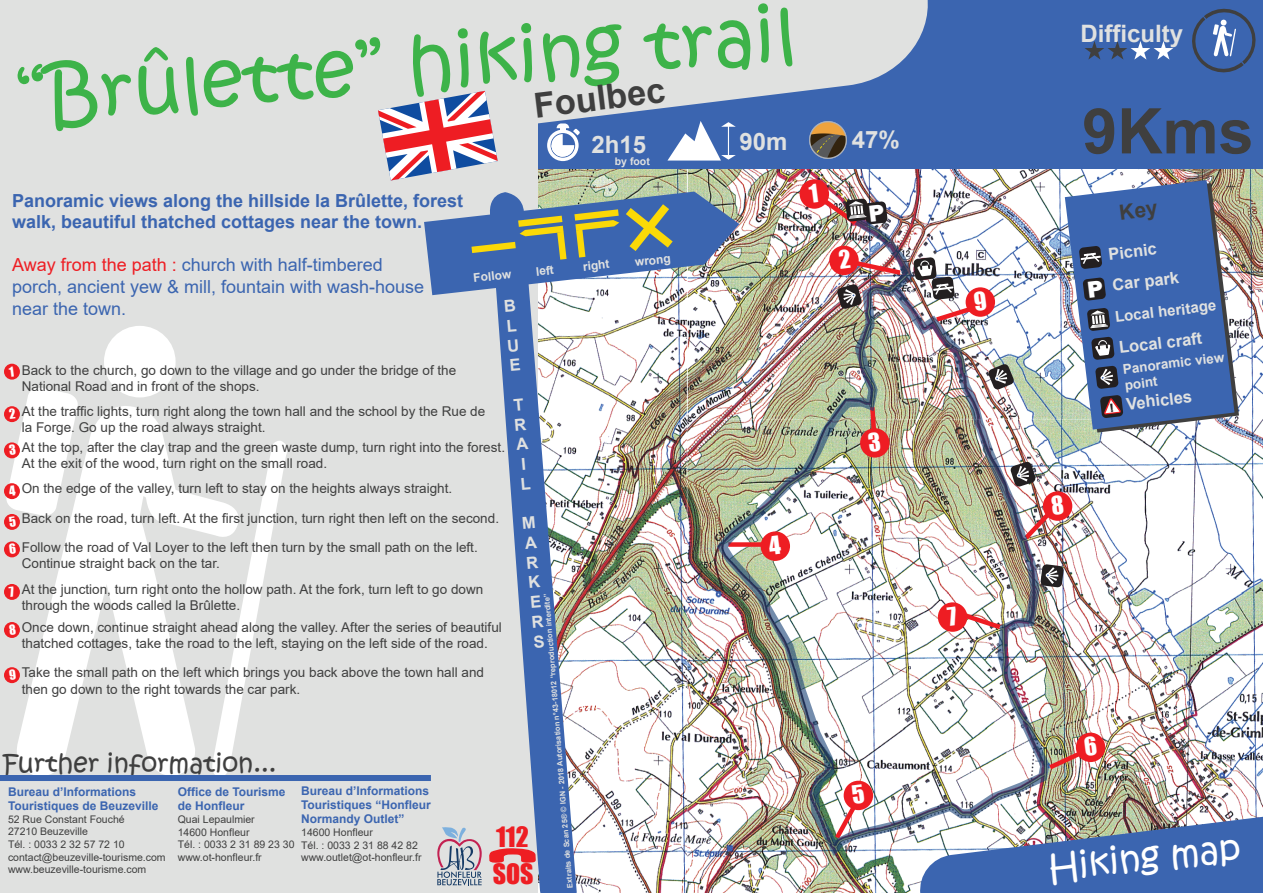
<style>
.page{position:relative;width:1263px;height:893px;background:#fff}
.page>*{position:absolute;margin:0;border:0;box-sizing:border-box;transform-origin:0 0}
.t1{font:75px "Kristen ITC";color:#3db349}
.t2{font:700 63px "Arial";color:#3f3f3f}
.t3{font:36px "Kristen ITC";color:#fff}
.t4{font:700 34.5px "Arial";color:#3f3f3f}
.t5{font:25.8px "Impact";color:#ee1e23}
.t6{font:25.5px "Kristen ITC";color:#3f3f3f}
.t7{font:700 24px "Arial";color:#e0e1e0}
.t8{font:18px/21.6px "Arial";color:#3b65b0}
.t9{font:700 18px/21.6px "Arial";color:#3b65b0}
.t10{font:700 16.5px/19.8px "Arial";color:#e0e1e0;text-align:justify}
.t11{font:700 15px "Arial";color:#e0e1e0}
.t12{font:13.5px/16.2px "Arial";color:#3f3f3f}
.t13{font:700 13.5px/16px "Arial";color:#e0e1e0}
.t14{font:700 12px/14.4px "Arial";color:#3b65b0}
.t15{font:700 12px "Arial";color:#e0e1e0}
.t16{font:10.5px/12.6px "Arial";color:#3f3f3f}
.t17{font:700 10.5px "Arial";color:#e0e1e0}
.t18{font:700 7.5px "Arial";color:#e0e1e0}
.s1{color:#ee1d23}
</style>
<div class="page">
<img style="left:577px;top:169px;width:686px;height:724px">
<div style="left:537px;top:0;width:726px;height:169px;background:#3b65b0"></div>
<div style="left:0;top:0;width:537px;height:893px;background:#e0e1e0"></div>
<svg style="left:11px;top:406px;width:199px;height:369px;fill:#fff"></svg>
<svg style="left:210px;top:441px;width:77px;height:334px"></svg>
<svg style="left:496px;top:295px;width:81px;height:598px"></svg>
<div style="left:104px;top:326px;width:72px;height:71px;background:#fff;border-radius:50%"></div>
<svg style="left:1192px;top:8px;width:64px;height:65px"></svg>
<svg style="left:1085px;top:41px;width:88px;height:19px"></svg>
<svg style="left:424px;top:195px;width:315px;height:100px"></svg>
<svg style="left:390px;top:0;width:543px;height:195px;fill:#e0e1e0"></svg>
<img style="left:918px;top:811px;width:345px;height:82px">
<div style="left:800px;top:179px;width:29px;height:30px;background:#ee1d23;border-radius:50%"></div>
<div style="left:4px;top:364px;width:16px;height:16px;background:#ee1d23;border-radius:50%"></div>
<svg style="left:4px;top:514px;width:16px;height:16px"></svg>
<div style="left:4px;top:541px;width:16px;height:16px;background:#ee1d23;border-radius:50%"></div>
<div style="left:4px;top:584px;width:16px;height:16px;background:#ee1d23;border-radius:50%"></div>
<div style="left:4px;top:622px;width:16px;height:16px;background:#ee1d23;border-radius:50%"></div>
<div style="left:4px;top:667px;width:16px;height:16px;background:#ee1d23;border-radius:50%"></div>
<svg style="left:1049px;top:564px;width:15px;height:24px"></svg>
<img style="left:803px;top:114px;width:51px;height:51px">
<div style="left:1043px;top:491px;width:29px;height:30px;background:#ee1d23;border-radius:50%"></div>
<div style="left:1076px;top:733px;width:29px;height:29px;background:#ee1d23;border-radius:50%"></div>
<img style="left:717px;top:217px;width:332px;height:639px">
<svg style="left:489px;top:848px;width:47px;height:15px"></svg>
<div style="left:0;top:775px;width:431px;height:6px;background:#3b65b0"></div>
<svg style="left:437px;top:827px;width:45px;height:58px"></svg>
<svg style="left:378px;top:91px;width:120px;height:89px"></svg>
<svg style="left:5px;top:388px;width:74px;height:139px"></svg>
<svg style="left:947px;top:607px;width:58px;height:26px"></svg>
<img style="left:808px;top:184px;width:80px;height:45px">
<img style="left:838px;top:249px;width:67px;height:29px">
<img style="left:1020px;top:495px;width:44px;height:49px">
<img style="left:913px;top:257px;width:74px;height:68px">
<svg style="left:867px;top:402px;width:14px;height:50px"></svg>
<svg style="left:768px;top:535px;width:13px;height:20px"></svg>
<svg style="left:831px;top:785px;width:34px;height:59px"></svg>
<img style="left:1044px;top:736px;width:53px;height:37px">
<svg style="left:1065px;top:180px;width:174px;height:253px;background:#5b77aa"></svg>
<h1 class="t1" style="left:13px;top:51px;width:782px;rotate:-5deg">“Brûlette” hiking trail</h1>
<h3 class="t4" style="left:531px;top:82px;width:134px;rotate:-7deg">Foulbec</h3>
<h3 class="t7" style="left:592px;top:127px;width:56px">2h15</h3>
<h3 class="t7" style="left:852px;top:123px;width:50px">47%</h3>
<h3 class="t7" style="left:739px;top:125px;width:50px">90m</h3>
<p class="t17" style="left:615px;top:154px;width:36px">by foot</p>
<h3 class="t9" style="left:12px;top:190px;width:453px">Panoramic views along the hillside la Brûlette, forest walk, beautiful thatched cottages near the town.</h3>
<h3 class="t8" style="left:12px;top:254px;width:414px"><span class="s1">Away from the path :</span> church with half-timbered porch, ancient yew &amp; mill, fountain with wash-house near the town.</h3>
<p class="t15" style="left:535px;top:263px;width:19px;rotate:-6deg">left</p>
<p class="t15" style="left:582px;top:258px;width:28px;rotate:-6deg">right</p>
<p class="t15" style="left:634px;top:253px;width:37px;rotate:-6deg">wrong</p>
<p class="t15" style="left:473px;top:269px;width:40px;rotate:-6deg">Follow</p>
<p class="t10" style="left:503px;top:297px;width:13px;rotate:-5deg">B L U E</p>
<p class="t10" style="left:512px;top:395px;width:14px;text-align:left;rotate:-5deg">T<br>R<br>A<br>I<br>L</p>
<p class="t10" style="left:521px;top:514px;width:15px;rotate:-5deg">M A R K E R S</p>
<p class="t12" style="left:22px;top:362px;width:436px">Back to the church, go down to the village and go under the bridge of the<br>National Road and in front of the shops.</p>
<p class="t12" style="left:22px;top:403px;width:465px">At the traffic lights, turn right along the town hall and the school by the Rue de la Forge. Go up the road always straight.</p>
<p class="t12" style="left:22px;top:439px;width:485px">At the top, after the clay trap and the green waste dump, turn right into the forest.<br>At the exit of the wood, turn right on the small road.</p>
<p class="t12" style="left:22px;top:480px;width:432px">On the edge of the valley, turn left to stay on the heights always straight.</p>
<p class="t12" style="left:22px;top:510px;width:479px">Back on the road, turn left. At the first junction, turn right then left on the second.</p>
<p class="t12" style="left:22px;top:539px;width:458px">Follow the road of Val Loyer to the left then turn by the small path on the left.<br>Continue straight back on the tar.</p>
<p class="t12" style="left:22px;top:581px;width:463px">At the junction, turn right onto the hollow path. At the fork, turn left to go down through the woods called la Brûlette.</p>
<p class="t12" style="left:22px;top:619px;width:482px">Once down, continue straight ahead along the valley. After the series of beautiful thatched cottages, take the road to the left, staying on the left side of the road.</p>
<p class="t12" style="left:22px;top:664px;width:464px">Take the small path on the left which brings you back above the town hall and then go down to the right towards the car park.</p>
<p class="t18" style="left:566px;top:888px;width:297px;rotate:-95deg">Extraits de Scan 25® © IGN - 2018 Autorisation n°43-18012 “reproduction interdite”</p>
<h3 class="t6" style="left:3px;top:746px;width:274px">Further information...</h3>
<p class="t14" style="left:301px;top:783px;width:131px">Bureau d’Informations<br>Touristiques “Honfleur<br>Normandy Outlet”</p>
<p class="t16" style="left:301px;top:826px;width:122px">14600 Honfleur<br>Tél. : 0033 2 31 88 42 82 www.outlet@ot-honfleur.fr</p>
<p class="t14" style="left:8px;top:784px;width:152px">Bureau d’Informations<br>Touristiques de Beuzeville</p>
<p class="t16" style="left:8px;top:813px;width:159px">52 Rue Constant Fouché<br>27210 Beuzeville<br>Tél. : 0033 2 32 57 72 10 contact@beuzeville-tourisme.com www.beuzeville-tourisme.com</p>
<p class="t14" style="left:178px;top:785px;width:109px">Office de Tourisme de Honfleur</p>
<p class="t16" style="left:178px;top:813px;width:118px">Quai Lepaulmier<br>14600 Honfleur<br>Tél. : 0033 2 31 89 23 30 www.ot-honfleur.fr</p>
<h3 class="t5" style="left:496px;top:817px;width:34px">112</h3>
<h3 class="t5" style="left:493px;top:854px;width:42px">SOS</h3>
<h3 class="t7" style="left:1080px;top:16px;width:104px">Difficulty</h3>
<h2 class="t2" style="left:1082px;top:87px;width:173px">9Kms</h2>
<p class="t10" style="left:1106px;top:239px;width:69px;line-height:31.2px;rotate:-7deg">Picnic<br>Car park</p>
<p class="t11" style="left:1114px;top:307px;width:103px;rotate:-7deg">Local heritage</p>
<p class="t10" style="left:1118px;top:338px;width:85px;rotate:-7deg">Local craft</p>
<p class="t10" style="left:1125px;top:394px;width:68px;rotate:-7deg">Vehicles</p>
<p class="t13" style="left:1122px;top:361px;width:104px;rotate:-7deg">Panoramic view point</p>
<h3 class="t3" style="left:1046px;top:845px;width:195px;rotate:-6deg">Hiking map</h3>
</div>
